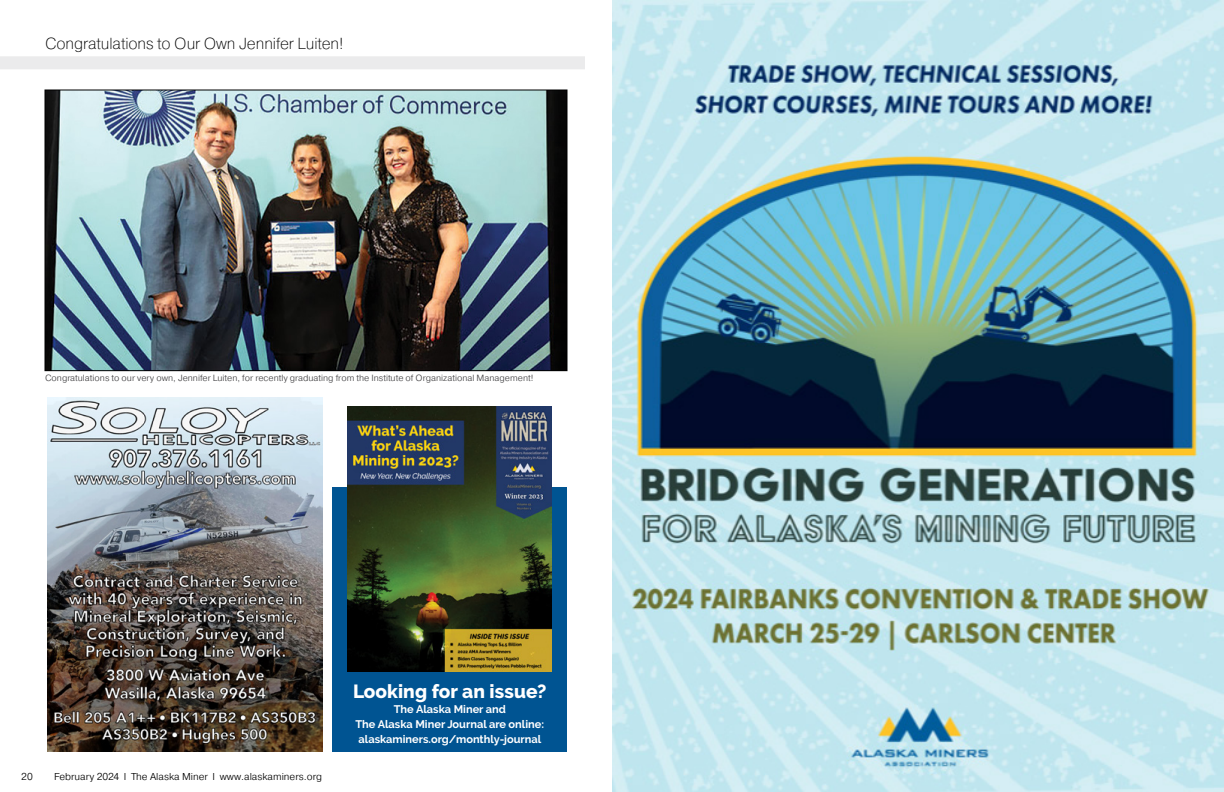
<style>
.page{position:relative;width:1224px;height:792px;background:#fff}
.page>*{position:absolute;margin:0;border:0;box-sizing:border-box;transform-origin:0 0}
.t1{font:800 19px "Raleway";letter-spacing:.005em;color:#fff}
.t2{font:200 16px "Pragmatica";letter-spacing:-.005em;color:#000}
.t3{font:700 11px/15px "Raleway";color:#fff;text-align:center}
.t4{font:300 10px "Pragmatica";color:#000}
.t5{font:300 9px "Pragmatica";color:#414042}
</style>
<div class="page">
<img style="left:47px;top:397px;width:275px;height:355px">
<div style="left:0;top:56px;width:585px;height:13px;background:#ebebec"></div>
<img style="left:612px;top:0;width:612px;height:792px">
<img style="left:47px;top:92px;width:518px;height:277px">
<div style="left:45px;top:90px;width:522px;height:281px;border:1px solid #000"></div>
<div style="left:333px;top:487px;width:234px;height:265px;background:#005492"></div>
<img style="left:348px;top:407px;width:204px;height:264px">
<h2 class="t2" style="left:45px;top:33px;width:300px">Congratulations to Our Own Jennifer Luiten!</h2>
<p class="t5" style="left:45px;top:373px;width:490px">Congratulations to our very own, Jennifer Luiten, for recently graduating from the Institute of Organizational Management!</p>
<p class="t4" style="left:21px;top:770px;width:13px">20</p>
<p class="t4" style="left:54px;top:770px;width:270px">February 2024 I The Alaska Miner I www.alaskaminers.org</p>
<h1 class="t1" style="left:353px;top:681px;width:195px">Looking for an issue?</h1>
<p class="t3" style="left:355px;top:702px;width:190px">The Alaska Miner and<br>The Alaska Miner Journal are online: alaskaminers.org/monthly-journal</p>
</div>
